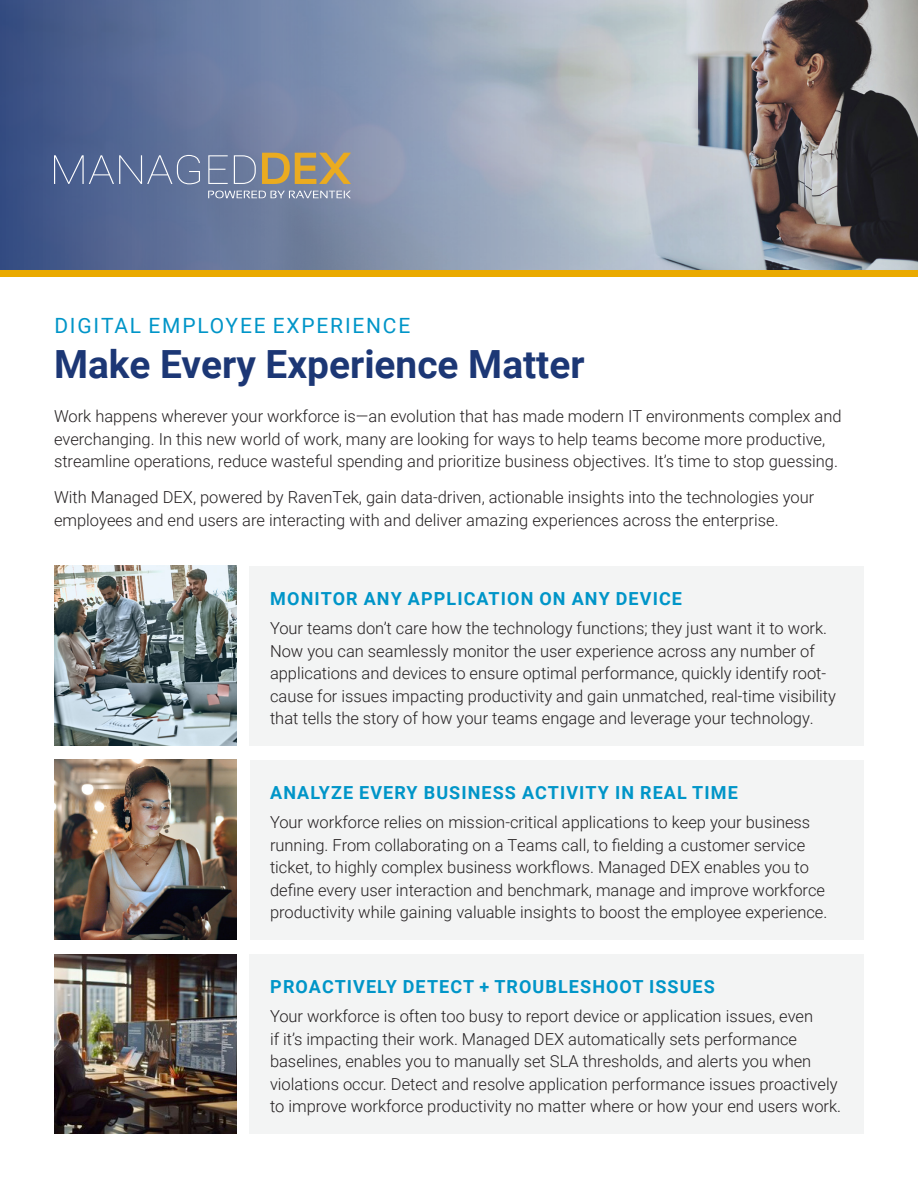
<style>
.page{position:relative;width:918px;height:1188px;background:#fff}
.page>*{position:absolute;margin:0;border:0;box-sizing:border-box;transform-origin:0 0}
.t1{font:700 38.85px "Roboto";color:#1c3775}
.t2{font:21px "Roboto";letter-spacing:.085em;color:#0095c8}
.t3{font:700 18px "Roboto";letter-spacing:.06em;color:#0095c8}
.t4{font:300 16.5px/22.5px "Roboto";color:#231f20}
</style>
<div class="page">
<div style="left:0;top:270px;width:918px;height:7px;background:#eaaa00"></div>
<svg style="left:0;top:0;width:918px;height:270px"></svg>
<svg style="left:54px;top:155px;width:146px;height:29px"></svg>
<svg style="left:208px;top:155px;width:20px;height:29px"></svg>
<svg style="left:234px;top:155px;width:22px;height:29px"></svg>
<svg style="left:262px;top:153px;width:89px;height:31px"></svg>
<svg style="left:208px;top:191px;width:143px;height:7px"></svg>
<div style="left:250px;top:566px;width:614px;height:180px;background:#f3f4f4"></div>
<div style="left:250px;top:760px;width:614px;height:180px;background:#f3f4f4"></div>
<div style="left:250px;top:954px;width:614px;height:180px;background:#f3f4f4"></div>
<img style="left:54px;top:566px;width:182px;height:180px">
<img style="left:54px;top:760px;width:182px;height:180px">
<img style="left:54px;top:954px;width:182px;height:180px">
<p class="t2" style="left:54px;top:310px;width:358px">DIGITAL EMPLOYEE EXPERIENCE</p>
<h1 class="t1" style="left:54px;top:337px;width:532px">Make Every Experience Matter</h1>
<p class="t4" style="left:54px;top:405px;width:789px">Work happens wherever your workforce is—an evolution that has made modern IT environments complex and everchanging. In this new world of work, many are looking for ways to help teams become more productive, streamline operations, reduce wasteful spending and prioritize business objectives. It’s time to stop guessing.</p>
<p class="t4" style="left:54px;top:486px;width:762px">With Managed DEX, powered by RavenTek, gain data-driven, actionable insights into the technologies your employees and end users are interacting with and deliver amazing experiences across the enterprise.</p>
<h3 class="t3" style="left:270px;top:586px;width:413px">MONITOR ANY APPLICATION ON ANY DEVICE</h3>
<p class="t4" style="left:270px;top:616px;width:567px">Your teams don’t care how the technology functions; they just want it to work.<br>Now you can seamlessly monitor the user experience across any number of applications and devices to ensure optimal performance, quickly identify root&shy;cause for issues impacting productivity and gain unmatched, real-time visibility that tells the story of how your teams engage and leverage your technology.</p>
<h3 class="t3" style="left:270px;top:780px;width:469px">ANALYZE EVERY BUSINESS ACTIVITY IN REAL TIME</h3>
<p class="t4" style="left:270px;top:810px;width:559px">Your workforce relies on mission-critical applications to keep your business running. From collaborating on a Teams call, to fielding a customer service ticket, to highly complex business workflows. Managed DEX enables you to define every user interaction and benchmark, manage and improve workforce productivity while gaining valuable insights to boost the employee experience.</p>
<h3 class="t3" style="left:270px;top:974px;width:446px">PROACTIVELY DETECT + TROUBLESHOOT ISSUES</h3>
<p class="t4" style="left:270px;top:1005px;width:573px">Your workforce is often too busy to report device or application issues, even<br>if it’s impacting their work. Managed DEX automatically sets performance baselines, enables you to manually set SLA thresholds, and alerts you when violations occur. Detect and resolve application performance issues proactively to improve workforce productivity no matter where or how your end users work.</p>
</div>
